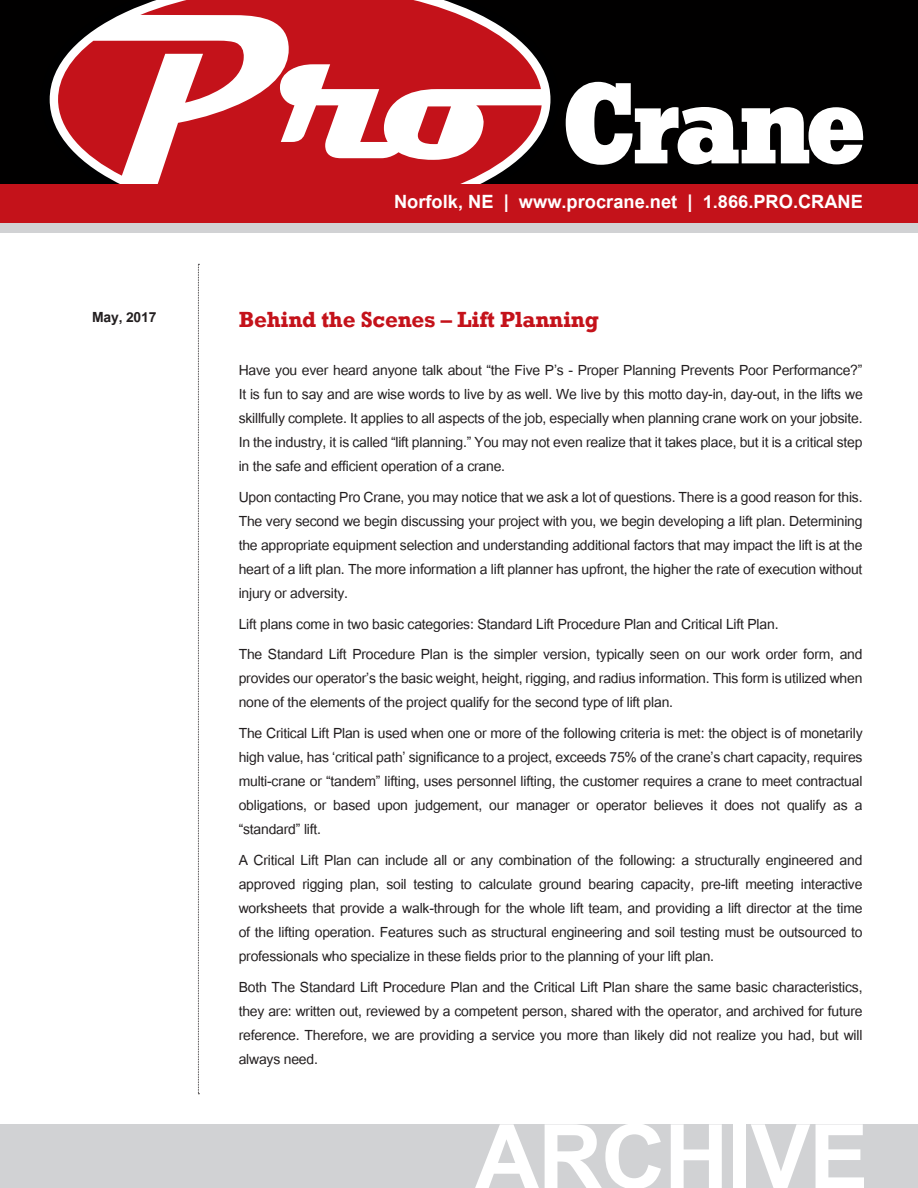
<style>
.page{position:relative;width:918px;height:1188px;background:#fff}
.page>*{position:absolute;margin:0;border:0;box-sizing:border-box;transform-origin:0 0}
.t1{font:700 124.35px "Utsaah";letter-spacing:-.01em;color:#fff}
.t2{font:700 25.5px "Utsaah";color:#fff}
.t3{font:700 22.5px "Rockwell";letter-spacing:-.01em;color:#c4121a}
.t4{font:19.5px/24px "Utsaah";letter-spacing:-.01em;color:#231f20;text-align:justify}
.t5{font:700 19.5px "Utsaah";letter-spacing:-.01em;color:#231f20}
</style>
<div class="page">
<div style="left:0;top:184px;width:918px;height:40px;background:#c4121a"></div>
<div style="left:0;top:0;width:918px;height:184px;background:#010000"></div>
<div style="left:0;top:224px;width:918px;height:9px;background:#d1d2d4"></div>
<div style="left:0;top:1125px;width:918px;height:63px;background:#d1d2d4"></div>
<svg style="left:50px;top:6px;width:500px;height:178px"></svg>
<svg style="left:58px;top:41px;width:82px;height:135px;background:#b73137"></svg>
<svg style="left:140px;top:0;width:402px;height:184px;background:#ce6267"></svg>
<svg style="left:566px;top:82px;width:297px;height:83px"></svg>
<svg style="left:198px;top:264px;width:1px;height:830px"></svg>
<p class="t5" style="left:92px;top:307px;width:66px">May, 2017</p>
<h2 class="t2" style="left:394px;top:189px;width:470px">Norfolk, NE | www.procrane.net | 1.866.PRO.CRANE</h2>
<p class="t3" style="left:239px;top:306px;width:362px">Behind the Scenes – Lift Planning</p>
<p class="t4" style="left:239px;top:360px;width:626px">Have you ever heard anyone talk about “the Five P’s - Proper Planning Prevents Poor Performance?” It is fun to say and are wise words to live by as well. We live by this motto day-in, day-out, in the lifts we skillfully complete. It applies to all aspects of the job, especially when planning crane work on your jobsite.<br>In the industry, it is called “lift planning.” You may not even realize that it takes place, but it is a critical step in the safe and efficient operation of a crane.</p>
<p class="t4" style="left:239px;top:486px;width:625px">Upon contacting Pro Crane, you may notice that we ask a lot of questions. There is a good reason for this.<br>The very second we begin discussing your project with you, we begin developing a lift plan. Determining the appropriate equipment selection and understanding additional factors that may impact the lift is at the heart of a lift plan. The more information a lift planner has upfront, the higher the rate of execution without injury or adversity.</p>
<p class="t4" style="left:239px;top:610px;width:625px;line-height:30.8px">Lift plans come in two basic categories: Standard Lift Procedure Plan and Critical Lift Plan.<br>The Standard Lift Procedure Plan is the simpler version, typically seen on our work order form, and</p>
<p class="t4" style="left:239px;top:668px;width:625px">provides our operator’s the basic weight, height, rigging, and radius information. This form is utilized when none of the elements of the project qualify for the second type of lift plan.</p>
<p class="t4" style="left:239px;top:723px;width:626px">The Critical Lift Plan is used when one or more of the following criteria is met: the object is of monetarily high value, has ‘critical path’ significance to a project, exceeds 75% of the crane’s chart capacity, requires multi-crane or “tandem” lifting, uses personnel lifting, the customer requires a crane to meet contractual obligations, or based upon judgement, our manager or operator believes it does not qualify as a “standard” lift.</p>
<p class="t4" style="left:239px;top:850px;width:625px">A Critical Lift Plan can include all or any combination of the following: a structurally engineered and approved rigging plan, soil testing to calculate ground bearing capacity, pre-lift meeting interactive worksheets that provide a walk-through for the whole lift team, and providing a lift director at the time of the lifting operation. Features such as structural engineering and soil testing must be outsourced to professionals who specialize in these fields prior to the planning of your lift plan.</p>
<p class="t4" style="left:239px;top:976px;width:625px">Both The Standard Lift Procedure Plan and the Critical Lift Plan share the same basic characteristics, they are: written out, reviewed by a competent person, shared with the operator, and archived for future reference. Therefore, we are providing a service you more than likely did not realize you had, but will always need.</p>
<h1 class="t1" style="left:475px;top:1096px;width:395px">ARCHIVE</h1>
</div>
